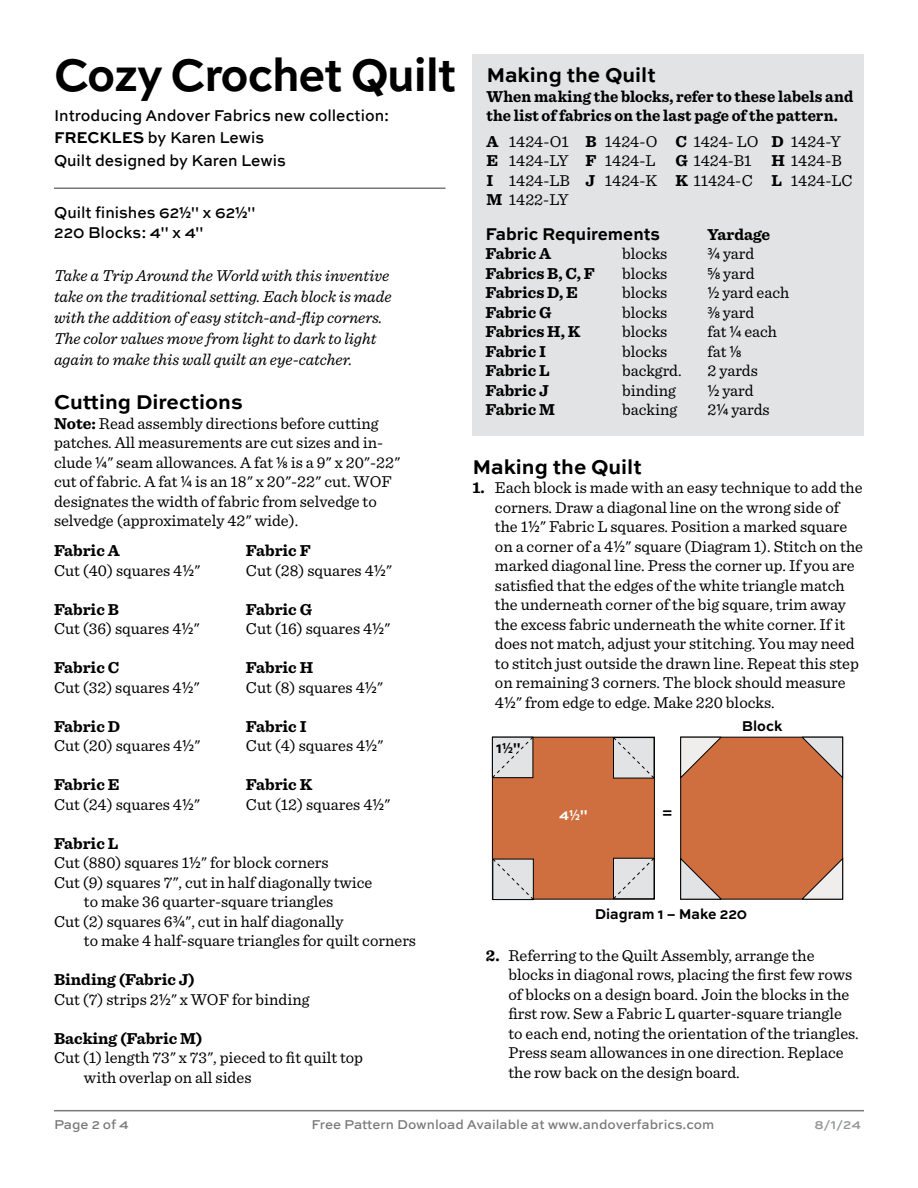
<style>
.page{position:relative;width:918px;height:1188px;background:#fff}
.page>*{position:absolute;margin:0;border:0;box-sizing:border-box;transform-origin:0 0}
.t1{font:700 48px "Sweet Sans Pro";letter-spacing:-.025em;color:#000;scale:.95 1}
.t2{font:700 21px "Sweet Sans Pro";color:#000}
.t3{font:700 18px "Sweet Sans Pro";color:#000;scale:.95 1}
.t4{font:16.5px/19.5px "Sentinel";color:#000}
.t5{font:italic 16.5px/21px "Sentinel";color:#000}
.t6{font:700 16.5px "Sentinel";color:#000}
.t7{font:500 16.5px/22.5px "Sweet Sans Pro";color:#000;scale:.95 1}
.t8{font:700 16.5px/19.5px "Sentinel";color:#000;scale:.95 1}
.t9{font:700 15px "Sweet Sans Pro";color:#000;scale:.95 1}
.t10{font:700 15px "Utile";color:#000;scale:.95 1}
.t11{font:700 15px "Utile";color:#fff;scale:.95 1}
.t12{font:500 13.5px "Sweet Sans Pro";color:#78797b}
.t13{font:500 13.5px "Sweet Sans Pro";color:#929496}
.s1{font-weight:700}
.s2{font-family:"Utile";font-weight:700}
.s3{font-family:"Utile";font-weight:500}
.s4{font-family:"Sweet Sans Pro"}
</style>
<div class="page">
<hr style="left:54px;top:188px;width:392px;height:1px;background:#78797b">
<hr style="left:54px;top:1110px;width:810px;height:1px;background:#78797b">
<div style="left:472px;top:54px;width:392px;height:382px;background:#e2e3e4"></div>
<div style="left:680px;top:737px;width:163px;height:163px;background:#cf6e3e;border:1px solid #000"></div>
<svg style="left:680px;top:736px;width:42px;height:44px"></svg>
<svg style="left:801px;top:857px;width:43px;height:43px"></svg>
<svg style="left:801px;top:736px;width:43px;height:44px"></svg>
<svg style="left:680px;top:857px;width:42px;height:43px"></svg>
<div style="left:492px;top:737px;width:163px;height:163px;background:#cf6e3e;border:1px solid #000"></div>
<svg style="left:491px;top:736px;width:43px;height:43px;background:#c8c6c5"></svg>
<svg style="left:612px;top:857px;width:43px;height:43px;background:#c4c1c0"></svg>
<svg style="left:612px;top:736px;width:43px;height:43px;background:#c6c3c3"></svg>
<svg style="left:492px;top:858px;width:43px;height:43px;background:#c8c6c5"></svg>
<h1 class="t1" style="left:54px;top:38px;width:425px">Cozy Crochet Quilt</h1>
<p class="t7" style="left:54px;top:103px;width:354px">Introducing Andover Fabrics new collection:<br><span class="s1">FRECKLES</span> by Karen Lewis<br>Quilt designed by Karen Lewis</p>
<p class="t7" style="left:54px;top:202px;width:213px;line-height:19.5px">Quilt finishes 62<span class="s2">1/2</span>" x 62<span class="s2">1/2</span>"<br>220 Blocks: 4" x 4"</p>
<p class="t5" style="left:54px;top:264px;width:339px">Take a Trip Around the World with this inventive take on the traditional setting. Each block is made with the addition of easy stitch-and-flip corners.<br>The color values move from light to dark to light again to make this wall quilt an eye-catcher.</p>
<p class="t2" style="left:54px;top:386px;width:190px">Cutting Directions</p>
<p class="t4" style="left:54px;top:413px;width:348px"><span class="s1">Note:</span> Read assembly directions before cutting patches. All measurements are cut sizes and in&shy;clude <span class="s3">1/4</span>" seam allowances. A fat <span class="s3">1/8</span> is a 9" x 20"-22" cut of fabric. A fat <span class="s3">1/4</span> is an 18" x 20"-22" cut. WOF designates the width of fabric from selvedge to selvedge (approximately 42" wide).</p>
<p class="t6" style="left:54px;top:538px;width:67px">Fabric A</p>
<p class="t6" style="left:246px;top:538px;width:66px">Fabric F</p>
<p class="t4" style="left:54px;top:559px;width:148px">Cut (40) squares 4<span class="s3">1/2</span>"</p>
<p class="t4" style="left:246px;top:559px;width:147px">Cut (28) squares 4<span class="s3">1/2</span>"</p>
<p class="t6" style="left:54px;top:596px;width:66px">Fabric B</p>
<p class="t6" style="left:246px;top:596px;width:68px">Fabric G</p>
<p class="t4" style="left:54px;top:618px;width:147px">Cut (36) squares 4<span class="s3">1/2</span>"</p>
<p class="t4" style="left:246px;top:618px;width:146px">Cut (16) squares 4<span class="s3">1/2</span>"</p>
<p class="t6" style="left:54px;top:655px;width:67px">Fabric C</p>
<p class="t6" style="left:246px;top:655px;width:69px">Fabric H</p>
<p class="t4" style="left:54px;top:676px;width:147px">Cut (32) squares 4<span class="s3">1/2</span>"</p>
<p class="t4" style="left:246px;top:676px;width:138px">Cut (8) squares 4<span class="s3">1/2</span>"</p>
<p class="t6" style="left:54px;top:713px;width:68px">Fabric D</p>
<p class="t6" style="left:246px;top:713px;width:62px">Fabric I</p>
<p class="t4" style="left:54px;top:735px;width:148px">Cut (20) squares 4<span class="s3">1/2</span>"</p>
<p class="t4" style="left:246px;top:735px;width:139px">Cut (4) squares 4<span class="s3">1/2</span>"</p>
<p class="t6" style="left:54px;top:772px;width:67px">Fabric E</p>
<p class="t6" style="left:246px;top:772px;width:68px">Fabric K</p>
<p class="t4" style="left:54px;top:793px;width:148px">Cut (24) squares 4<span class="s3">1/2</span>"</p>
<p class="t4" style="left:246px;top:793px;width:146px">Cut (12) squares 4<span class="s3">1/2</span>"</p>
<p class="t6" style="left:54px;top:830px;width:66px">Fabric L</p>
<p class="t4" style="left:54px;top:852px;width:276px">Cut (880) squares 1<span class="s3">1/2</span>" for block corners</p>
<p class="t4" style="left:54px;top:871px;width:320px">Cut (9) squares 7", cut in half diagonally twice</p>
<p class="t4" style="left:84px;top:891px;width:251px">to make 36 quarter-square triangles</p>
<p class="t4" style="left:54px;top:910px;width:291px">Cut (2) squares 6<span class="s3">3/4</span>", cut in half diagonally</p>
<p class="t4" style="left:84px;top:930px;width:334px">to make 4 half-square triangles for quilt corners</p>
<p class="t4" style="left:54px;top:969px;width:257px"><span class="s1">Binding (Fabric J)<br></span>Cut (7) strips 2<span class="s3">1/2</span>" x WOF for binding</p>
<p class="t6" style="left:54px;top:1025px;width:150px">Backing (Fabric M)</p>
<p class="t4" style="left:84px;top:1047px;width:281px;text-indent:-30px">Cut (1) length 73" x 73", pieced to fit quilt top with overlap on all sides</p>
<p class="t2" style="left:486px;top:59px;width:171px">Making the Quilt</p>
<p class="t8" style="left:486px;top:86px;width:388px">When making the blocks, refer to these labels and the list of fabrics on the last page of the pattern.</p>
<p class="t4" style="left:486px;top:131px;width:368px"><span class="s1">A</span> 1424-O1 <span class="s1">B</span> 1424-O <span class="s1">C</span> 1424- LO <span class="s1">D</span> 1424-Y<br><span class="s1">E</span> 1424-LY <span class="s1">F</span> 1424-L <span class="s1">G</span> 1424-B1 <span class="s1">H</span> 1424-B<br><span class="s1">I</span> 1424-LB <span class="s1">J</span> 1424-K <span class="s1">K</span> 11424-C <span class="s1">L</span> 1424-LC<br><span class="s1">M</span> 1422-LY</p>
<p class="t3" style="left:486px;top:220px;width:185px">Fabric Requirements</p>
<p class="t6" style="left:708px;top:221px;width:64px">Yardage</p>
<p class="t6" style="left:486px;top:241px;width:67px">Fabric A</p>
<p class="t4" style="left:622px;top:243px;width:47px">blocks</p>
<p class="t4" style="left:708px;top:243px;width:48px"><span class="s3">3/4</span> yard</p>
<p class="t6" style="left:486px;top:260px;width:111px">Fabrics B, C, F</p>
<p class="t4" style="left:622px;top:262px;width:47px">blocks</p>
<p class="t4" style="left:708px;top:262px;width:48px"><span class="s3">5/8</span> yard</p>
<p class="t6" style="left:486px;top:280px;width:94px">Fabrics D, E</p>
<p class="t4" style="left:622px;top:282px;width:47px">blocks</p>
<p class="t4" style="left:708px;top:282px;width:83px"><span class="s3">1/2</span> yard each</p>
<p class="t6" style="left:486px;top:299px;width:68px">Fabric G</p>
<p class="t4" style="left:622px;top:301px;width:47px">blocks</p>
<p class="t4" style="left:708px;top:301px;width:48px"><span class="s3">3/8</span> yard</p>
<p class="t6" style="left:486px;top:319px;width:96px">Fabrics H, K</p>
<p class="t4" style="left:622px;top:321px;width:47px">blocks</p>
<p class="t4" style="left:708px;top:321px;width:71px">fat <span class="s3">1/4</span> each</p>
<p class="t6" style="left:486px;top:338px;width:62px">Fabric I</p>
<p class="t4" style="left:622px;top:340px;width:47px">blocks</p>
<p class="t4" style="left:708px;top:340px;width:35px">fat <span class="s3">1/8</span></p>
<p class="t6" style="left:486px;top:358px;width:66px">Fabric L</p>
<p class="t4" style="left:622px;top:360px;width:61px">backgrd.</p>
<p class="t4" style="left:708px;top:360px;width:52px">2 yards</p>
<p class="t6" style="left:486px;top:377px;width:65px">Fabric J</p>
<p class="t4" style="left:622px;top:379px;width:55px">binding</p>
<p class="t4" style="left:708px;top:379px;width:48px"><span class="s3">1/2</span> yard</p>
<p class="t6" style="left:486px;top:397px;width:71px">Fabric M</p>
<p class="t4" style="left:622px;top:399px;width:57px">backing</p>
<p class="t4" style="left:708px;top:399px;width:64px">2<span class="s3">1/4</span> yards</p>
<p class="t2" style="left:472px;top:451px;width:171px">Making the Quilt</p>
<p class="t4" style="left:495px;top:477px;width:370px;text-indent:-22px"><span class="s1">1.</span> Each block is made with an easy technique to add the corners. Draw a diagonal line on the wrong side of the 1<span class="s3">1/2</span>" Fabric L squares. Position a marked square on a corner of a 4<span class="s3">1/2</span>" square (Diagram 1). Stitch on the marked diagonal line. Press the corner up. If you are satisfied that the edges of the white triangle match the underneath corner of the big square, trim away the excess fabric underneath the white corner. If it does not match, adjust your stitching. You may need to stitch just outside the drawn line. Repeat this step on remaining 3 corners. The block should measure 4<span class="s3">1/2</span>" from edge to edge. Make 220 blocks.</p>
<p class="t10" style="left:496px;top:735px;width:27px"><span class="s4">1</span>1/2<span class="s4">"</span></p>
<p class="t11" style="left:559px;top:803px;width:31px"><span class="s4">4</span>1/2<span class="s4">"</span></p>
<p class="t9" style="left:662px;top:801px;width:13px">=</p>
<p class="t9" style="left:742px;top:714px;width:44px">Block</p>
<p class="t9" style="left:595px;top:903px;width:162px">Diagram 1 – Make 220</p>
<p class="t4" style="left:508px;top:944px;width:352px;text-indent:-22px"><span class="s1">2.</span> Referring to the Quilt Assembly, arrange the blocks in diagonal rows, placing the first few rows of blocks on a design board. Join the blocks in the first row. Sew a Fabric L quarter-square triangle to each end, noting the orientation of the triangles.<br>Press seam allowances in one direction. Replace the row back on the design board.</p>
<p class="t12" style="left:54px;top:1115px;width:76px">Page 2 of 4</p>
<p class="t12" style="left:312px;top:1115px;width:404px">Free Pattern Download Available at www.andoverfabrics.com</p>
<p class="t13" style="left:814px;top:1115px;width:48px">8/1/24</p>
</div>
